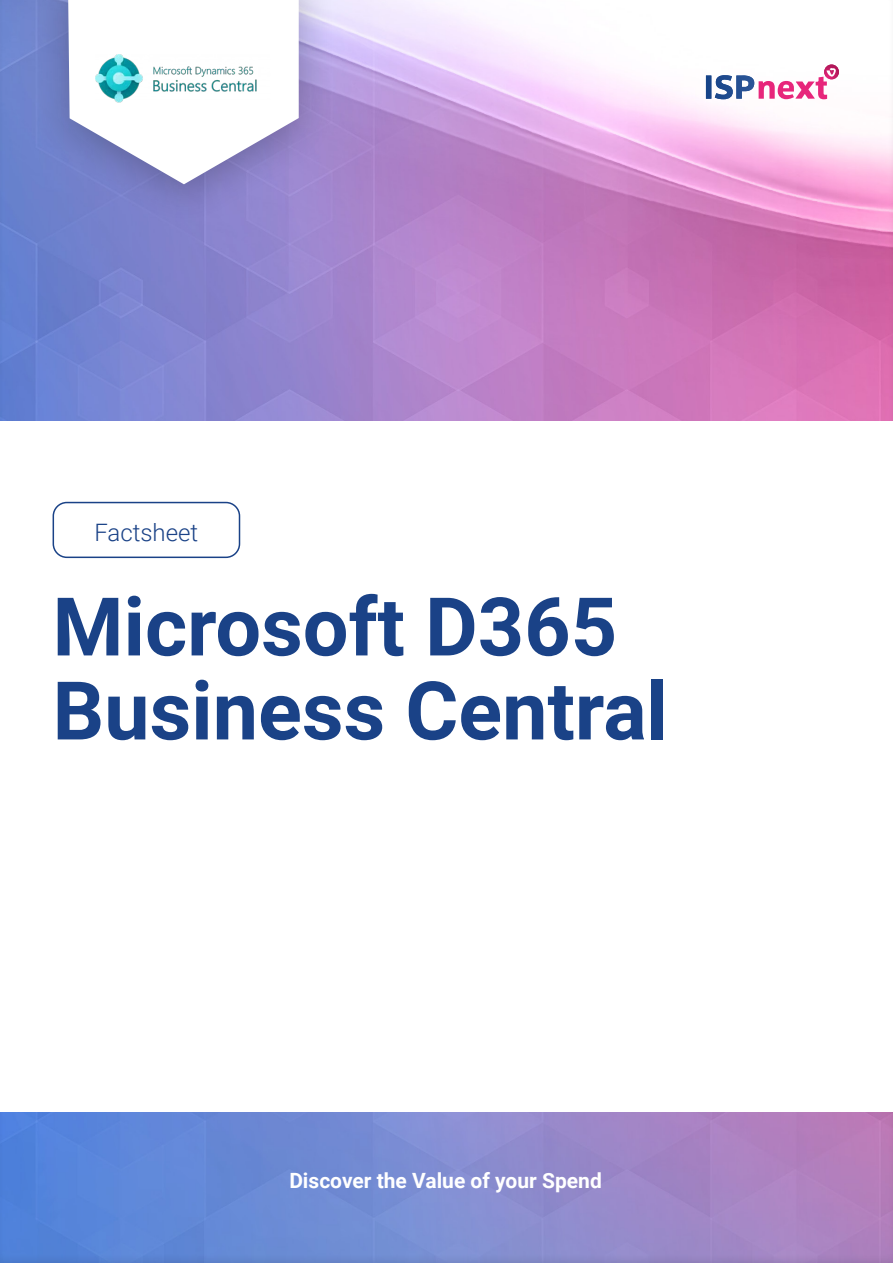
<style>
.page{position:relative;width:893px;height:1263px;background:#fff}
.page>*{position:absolute;margin:0;border:0;box-sizing:border-box;transform-origin:0 0}
.t1{font:700 81px/84px "Roboto";color:#1a4287}
.t2{font:300 24px "Roboto";color:#1a4287}
.t3{font:700 21px "Roboto";color:#fff}
</style>
<div class="page">
<div style="left:0;top:0;width:893px;height:1263px;background:#000;opacity:.1"></div>
<div style="left:0;top:422px;width:893px;height:690px;background:#fff"></div>
<div style="left:824px;top:65px;width:15px;height:14px;background:#b7185c;border-radius:7px"></div>
<svg style="left:706px;top:68px;width:130px;height:31px"></svg>
<div style="left:30px;top:0;width:307px;height:226px;background:#000;opacity:.25"></div>
<svg style="left:68px;top:0;width:231px;height:184px"></svg>
<img style="left:96px;top:54px;width:175px;height:49px">
<div style="left:53px;top:502px;width:187px;height:56px;border:2px solid #1a4287;border-radius:14px"></div>
<p class="t2" style="left:94px;top:516px;width:105px">Factsheet</p>
<p class="t1" style="left:53px;top:582px;width:617px">Microsoft D365<br>Business Central</p>
<p class="t3" style="left:289px;top:1166px;width:314px">Discover the Value of your Spend</p>
</div>
